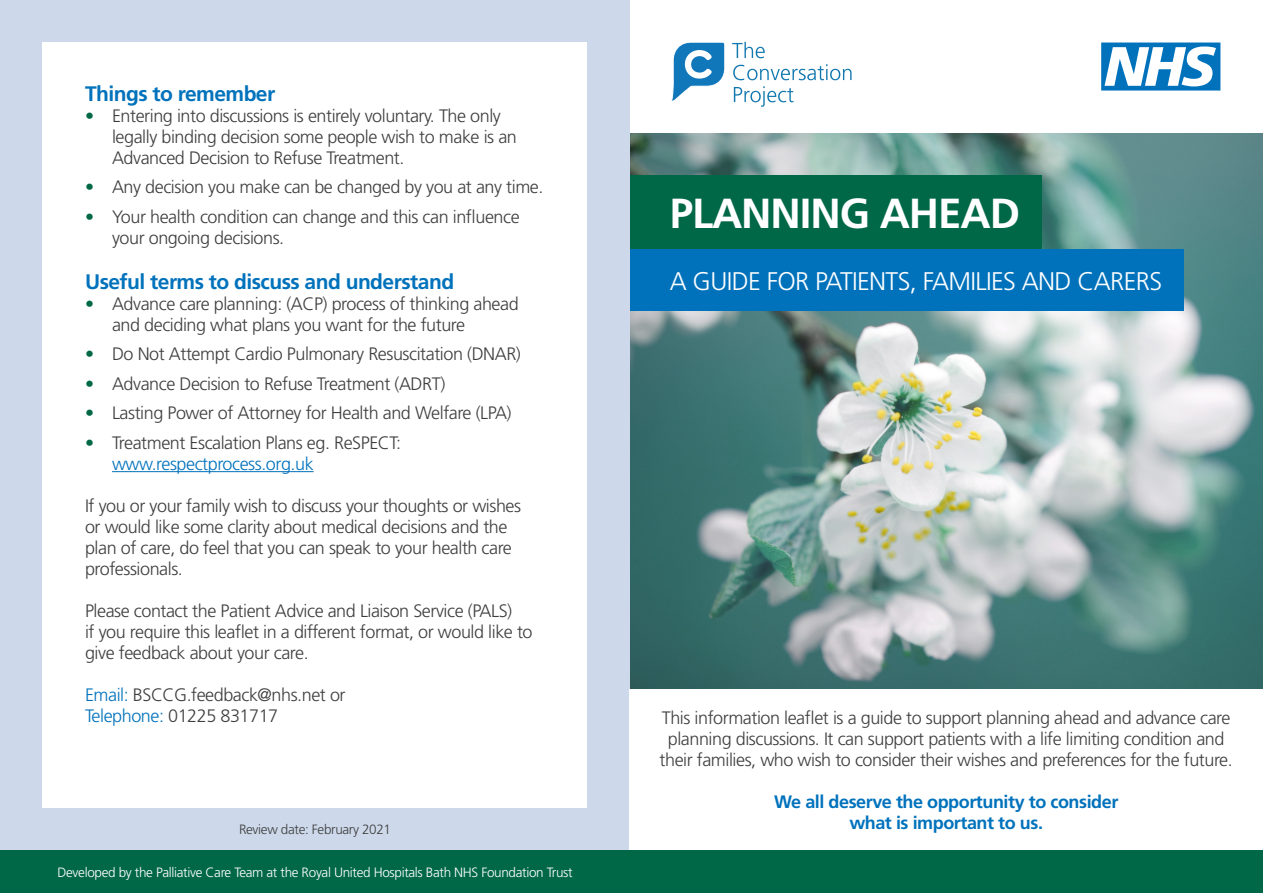
<style>
.page{position:relative;width:1263px;height:893px;background:#fff}
.page>*{position:absolute;margin:0;border:0;box-sizing:border-box;transform-origin:0 0}
.t1{font:700 42px "Frutiger LT Std";letter-spacing:-.025em;color:#fff}
.t2{font:300 25.5px "Frutiger LT Std";letter-spacing:-.025em;color:#fff}
.Headers{font:700 21px "Frutiger LT Std";letter-spacing:-.025em;color:#0072bc}
.t3{font:300 18px/21px "Frutiger LT Std";letter-spacing:-.025em;color:#3e3e3f}
.t4{font:700 18px/21px "Frutiger LT Std";letter-spacing:-.025em;color:#0072bc;text-align:center}
.t5{font:300 13.5px "Frutiger LT Std";letter-spacing:-.025em;color:#fff}
.t6{font:300 13.5px "Frutiger LT Std";letter-spacing:-.025em;color:#3e3e3f}
.s1{color:#006847}
.s2{color:#0072bc}
</style>
<div class="page">
<img style="left:629px;top:133px;width:634px;height:556px">
<svg style="left:1101px;top:43px;width:119px;height:48px"></svg>
<div style="left:627px;top:176px;width:414px;height:74px;background:#006847"></div>
<div style="left:627px;top:250px;width:556px;height:61px;background:#0072bc"></div>
<div style="left:0;top:0;width:629px;height:893px;background:#cdd9ea"></div>
<div style="left:43px;top:43px;width:544px;height:765px;background:#fff"></div>
<hr style="left:112px;top:471px;width:202px;height:1px;background:#0072bc">
<div style="left:0;top:850px;width:1263px;height:43px;background:#006847"></div>
<svg style="left:732px;top:42px;width:33px;height:16px"></svg>
<svg style="left:733px;top:64px;width:118px;height:16px"></svg>
<svg style="left:734px;top:86px;width:59px;height:21px"></svg>
<svg style="left:671px;top:42px;width:54px;height:59px"></svg>
<p class="Headers" style="left:85px;top:81px;width:192px">Things to remember</p>
<p class="t3" style="left:112px;top:105px;width:406px;text-indent:-27px"><span class="s1">•</span> Entering into discussions is entirely voluntary. The only legally binding decision some people wish to make is an<br>Advanced Decision to Refuse Treatment.</p>
<p class="t3" style="left:85px;top:177px;width:460px"><span class="s1">•</span> Any decision you make can be changed by you at any time.</p>
<p class="t3" style="left:112px;top:206px;width:409px;text-indent:-27px"><span class="s1">•</span> Your health condition can change and this can influence your ongoing decisions.</p>
<p class="Headers" style="left:85px;top:269px;width:371px">Useful terms to discuss and understand</p>
<p class="t3" style="left:112px;top:293px;width:408px;text-indent:-27px"><span class="s1">•</span> Advance care planning: (ACP) process of thinking ahead and deciding what plans you want for the future</p>
<p class="t3" style="left:85px;top:344px;width:437px"><span class="s1">•</span> Do Not Attempt Cardio Pulmonary Resuscitation (DNAR)</p>
<p class="t3" style="left:85px;top:373px;width:362px"><span class="s1">•</span> Advance Decision to Refuse Treatment (ADRT)</p>
<p class="t3" style="left:85px;top:403px;width:428px"><span class="s1">•</span> Lasting Power of Attorney for Health and Welfare (LPA)</p>
<p class="t3" style="left:112px;top:432px;width:290px;text-indent:-27px"><span class="s1">•</span> Treatment Escalation Plans eg. ReSPECT: <span class="s2">www.respectprocess.org.uk</span></p>
<p class="t3" style="left:85px;top:495px;width:438px">If you or your family wish to discuss your thoughts or wishes or would like some clarity about medical decisions and the plan of care, do feel that you can speak to your health care professionals.</p>
<p class="t3" style="left:85px;top:600px;width:429px">Please contact the Patient Advice and Liaison Service (PALS)</p>
<p class="t3" style="left:85px;top:621px;width:449px">if you require this leaflet in a different format, or would like to give feedback about your care.</p>
<p class="t3" style="left:85px;top:684px;width:262px"><span class="s2">Email:</span> BSCCG.feedback@nhs.net or<br><span class="s2">Telephone:</span> 01225 831717</p>
<p class="t6" style="left:239px;top:822px;width:154px">Review date: February 2021</p>
<p class="t5" style="left:58px;top:864px;width:517px">Developed by the Palliative Care Team at the Royal United Hospitals Bath NHS Foundation Trust</p>
<p class="t1" style="left:670px;top:189px;width:352px">PLANNING AHEAD</p>
<p class="t2" style="left:670px;top:267px;width:494px">A GUIDE FOR PATIENTS, FAMILIES AND CARERS</p>
<p class="t3" style="left:660px;top:708px;width:575px;text-align:center">This information leaflet is a guide to support planning ahead and advance care planning discussions. It can support patients with a life limiting condition and their families, who wish to consider their wishes and preferences for the future.</p>
<p class="t4" style="left:774px;top:791px;width:346px">We all deserve the opportunity to consider what is important to us.</p>
</div>
